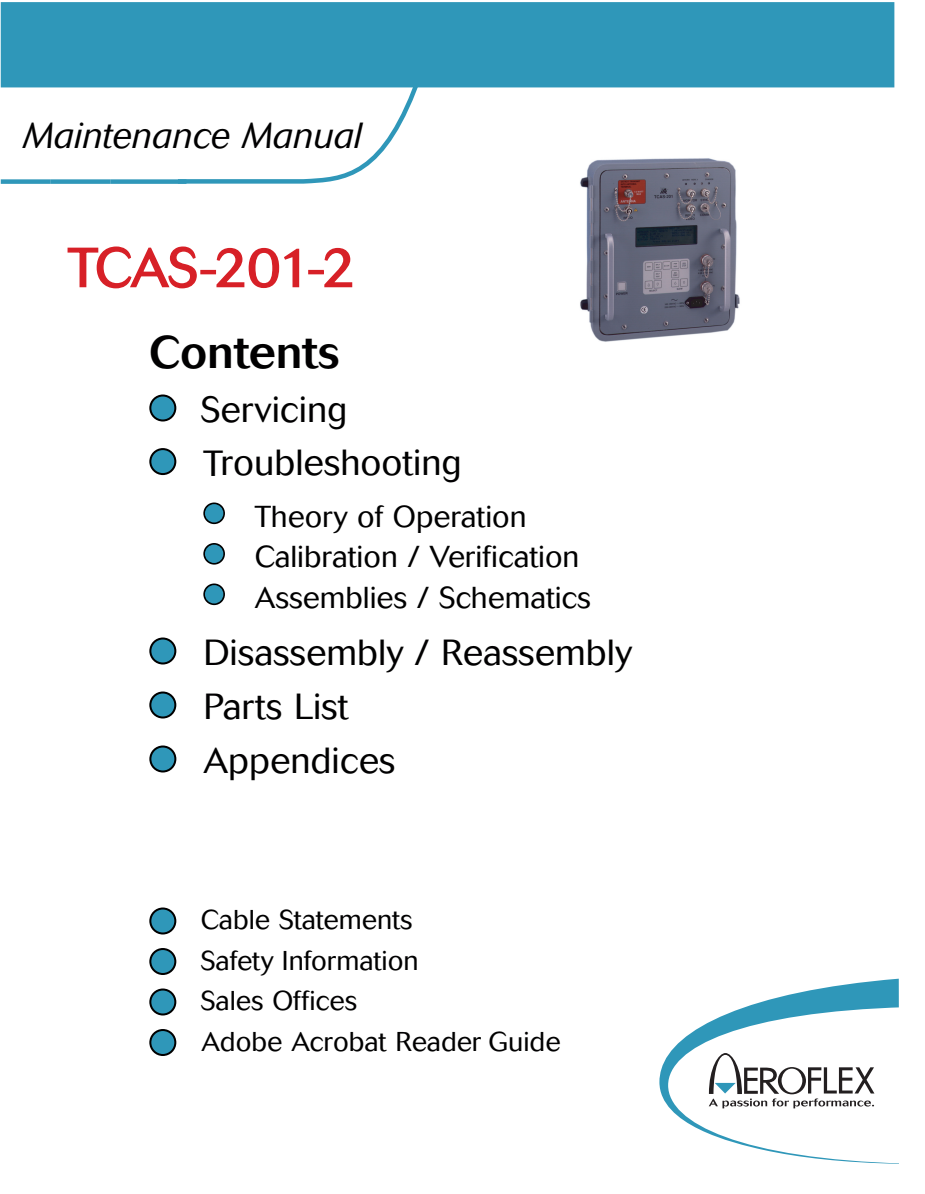
<style>
.page{position:relative;width:925px;height:1194px;background:#fff}
.page>*{position:absolute;margin:0;border:0;box-sizing:border-box;transform-origin:0 0}
.t1{font:300 54px "Cosmos BQ";color:#d72027}
.t2{font:500 45px "Cosmos BQ";color:#010001}
.t3{font:300 36px/53.8px "Cosmos BQ";color:#010001}
.t4{font:italic 300 36px "Cosmos BQ";color:#010001}
.t5{font:300 30px/40.5px "Cosmos BQ";color:#010001}
.t6{font:300 27px "Cosmos BQ";color:#010001}
</style>
<div class="page">
<svg style="left:659px;top:979px;width:240px;height:127px"></svg>
<svg style="left:668px;top:1007px;width:231px;height:157px"></svg>
<div style="left:1px;top:2px;width:893px;height:85px;background:#2f97b9"></div>
<svg style="left:0;top:66px;width:426px;height:118px"></svg>
<svg style="left:149px;top:989px;width:27px;height:27px"></svg>
<div style="left:151px;top:991px;width:23px;height:22px;background:#2f97b9;border-radius:50%"></div>
<svg style="left:149px;top:948px;width:27px;height:27px"></svg>
<div style="left:151px;top:950px;width:23px;height:23px;background:#2f97b9;border-radius:50%"></div>
<svg style="left:149px;top:1029px;width:27px;height:27px"></svg>
<div style="left:151px;top:1031px;width:23px;height:23px;background:#2f97b9;border-radius:50%"></div>
<svg style="left:149px;top:692px;width:27px;height:27px"></svg>
<div style="left:151px;top:694px;width:23px;height:22px;background:#2f97b9;border-radius:50%"></div>
<svg style="left:149px;top:395px;width:27px;height:27px"></svg>
<div style="left:151px;top:397px;width:23px;height:22px;background:#2f97b9;border-radius:50%"></div>
<svg style="left:149px;top:448px;width:27px;height:27px"></svg>
<div style="left:151px;top:450px;width:23px;height:23px;background:#2f97b9;border-radius:50%"></div>
<svg style="left:149px;top:638px;width:27px;height:27px"></svg>
<div style="left:151px;top:640px;width:23px;height:22px;background:#2f97b9;border-radius:50%"></div>
<svg style="left:149px;top:908px;width:27px;height:27px"></svg>
<div style="left:151px;top:910px;width:23px;height:22px;background:#2f97b9;border-radius:50%"></div>
<svg style="left:149px;top:746px;width:27px;height:27px"></svg>
<div style="left:151px;top:748px;width:23px;height:22px;background:#2f97b9;border-radius:50%"></div>
<svg style="left:203px;top:503px;width:22px;height:21px"></svg>
<div style="left:205px;top:504px;width:18px;height:18px;background:#2f97b9;border-radius:50%"></div>
<svg style="left:203px;top:543px;width:22px;height:22px"></svg>
<div style="left:205px;top:545px;width:18px;height:18px;background:#2f97b9;border-radius:50%"></div>
<svg style="left:203px;top:584px;width:22px;height:21px"></svg>
<div style="left:205px;top:585px;width:18px;height:18px;background:#2f97b9;border-radius:50%"></div>
<img style="left:580px;top:158px;width:160px;height:184px">
<h3 class="t4" style="left:24px;top:115px;width:340px">Maintenance Manual</h3>
<h1 class="t1" style="left:68px;top:237px;width:288px">TCAS-201-2</h1>
<h2 class="t2" style="left:149px;top:326px;width:192px">Contents</h2>
<h3 class="t3" style="left:201px;top:383px;width:262px">Servicing<br>Troubleshooting</h3>
<p class="t5" style="left:255px;top:497px;width:338px">Theory of Operation<br>Calibration / Verification<br>Assemblies / Schematics</p>
<h3 class="t3" style="left:203px;top:626px;width:430px">Disassembly / Reassembly<br>Parts List</h3>
<h3 class="t3" style="left:203px;top:734px;width:193px">Appendices</h3>
<p class="t6" style="left:201px;top:905px;width:213px">Cable Statements</p>
<p class="t6" style="left:201px;top:945px;width:219px">Safety Information</p>
<p class="t6" style="left:201px;top:986px;width:158px">Sales Offices</p>
<p class="t6" style="left:201px;top:1026px;width:361px">Adobe Acrobat Reader Guide</p>
</div>
